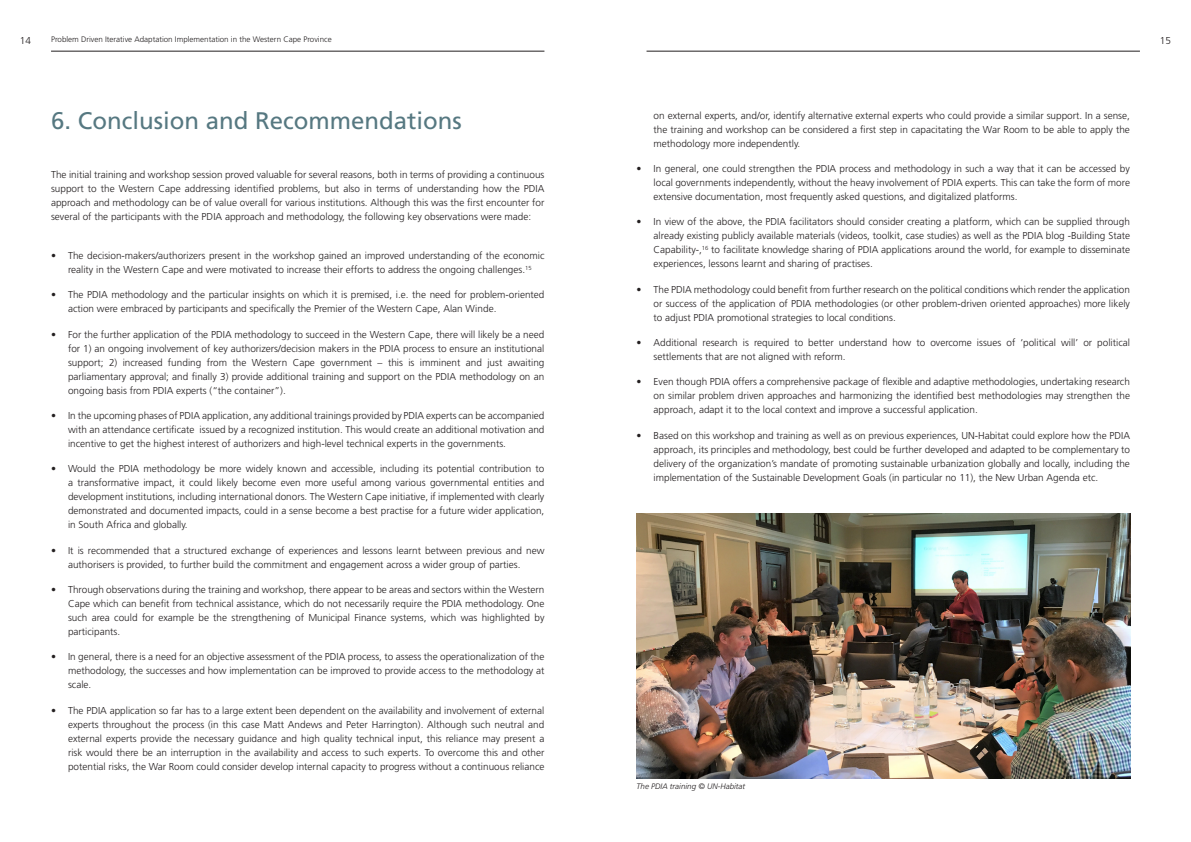
<style>
.page{position:relative;width:1191px;height:842px;background:#fff}
.page>*{position:absolute;margin:0;border:0;box-sizing:border-box;transform-origin:0 0}
.Section_Title{font:24px "Frutiger LT Std";color:#567881}
.Body_Text{font:300 10px/14px "Frutiger LT Std";color:#231f20;text-align:justify}
.t1{font:300 8px "Frutiger LT Std";color:#231f20}
.Sub_Section_title{font:italic 300 8px "Frutiger LT Std";color:#231f20}
</style>
<div class="page">
<hr style="left:51px;top:51px;width:493px;height:1px;background:#231f20">
<hr style="left:646px;top:51px;width:494px;height:1px;background:#231f20">
<img style="left:636px;top:514px;width:494px;height:265px">
<p class="Body_Text" style="left:20px;top:33px;width:13px">14</p>
<p class="t1" style="left:51px;top:35px;width:282px">Problem Driven Iterative Adaptation Implementation in the Western Cape Province</p>
<p class="Body_Text" style="left:1159px;top:33px;width:13px">15</p>
<p class="Section_Title" style="left:51px;top:107px;width:412px">6. Conclusion and Recommendations</p>
<p class="Body_Text" style="left:653px;top:108px;width:478px">on external experts, and/or, identify alternative external experts who could provide a similar support. In a sense, the training and workshop can be considered a first step in capacitating the War Room to be able to apply the methodology more independently.</p>
<p class="Body_Text" style="left:653px;top:162px;width:478px;text-indent:-17px">• In general, one could strengthen the PDIA process and methodology in such a way that it can be accessed by local governments independently, without the heavy involvement of PDIA experts. This can take the form of more extensive documentation, most frequently asked questions, and digitalized platforms.</p>
<p class="Body_Text" style="left:653px;top:215px;width:478px;text-indent:-17px">• In view of the above, the PDIA facilitators should consider creating a platform, which can be supplied through already existing publicly available materials (videos, toolkit, case studies) as well as the PDIA blog -Building State Capability-,<sup>16</sup> to facilitate knowledge sharing of PDIA applications around the world, for example to disseminate experiences, lessons learnt and sharing of practises.</p>
<p class="Body_Text" style="left:653px;top:282px;width:478px;text-indent:-17px">• The PDIA methodology could benefit from further research on the political conditions which render the application or success of the application of PDIA methodologies (or other problem-driven oriented approaches) more likely to adjust PDIA promotional strategies to local conditions.</p>
<p class="Body_Text" style="left:653px;top:336px;width:478px;text-indent:-17px">• Additional research is required to better understand how to overcome issues of ‘political will’ or political settlements that are not aligned with reform.</p>
<p class="Body_Text" style="left:653px;top:375px;width:478px;text-indent:-17px">• Even though PDIA offers a comprehensive package of flexible and adaptive methodologies, undertaking research on similar problem driven approaches and harmonizing the identified best methodologies may strengthen the approach, adapt it to the local context and improve a successful application.</p>
<p class="Body_Text" style="left:653px;top:428px;width:478px;text-indent:-17px">• Based on this workshop and training as well as on previous experiences, UN-Habitat could explore how the PDIA approach, its principles and methodology, best could be further developed and adapted to be complementary to delivery of the organization’s mandate of promoting sustainable urbanization globally and locally, including the implementation of the Sustainable Development Goals (in particular no 11), the New Urban Agenda etc.</p>
<p class="Body_Text" style="left:51px;top:167px;width:495px">The initial training and workshop session proved valuable for several reasons, both in terms of providing a continuous support to the Western Cape addressing identified problems, but also in terms of understanding how the PDIA approach and methodology can be of value overall for various institutions. Although this was the first encounter for several of the participants with the PDIA approach and methodology, the following key observations were made:</p>
<p class="Body_Text" style="left:51px;top:249px;width:495px;text-align:center">• The decision-makers/authorizers present in the workshop gained an improved understanding of the economic reality in the Western Cape and were motivated to increase their efforts to address the ongoing challenges.<sup>15</sup></p>
<p class="Body_Text" style="left:68px;top:288px;width:478px;text-indent:-17px">• The PDIA methodology and the particular insights on which it is premised, i.e. the need for problem-oriented action were embraced by participants and specifically the Premier of the Western Cape, Alan Winde.</p>
<p class="Body_Text" style="left:68px;top:327px;width:478px;text-indent:-17px">• For the further application of the PDIA methodology to succeed in the Western Cape, there will likely be a need for 1) an ongoing involvement of key authorizers/decision makers in the PDIA process to ensure an institutional support; 2) increased funding from the Western Cape government – this is imminent and just awaiting parliamentary approval; and finally 3) provide additional training and support on the PDIA methodology on an ongoing basis from PDIA experts (“the container”).</p>
<p class="Body_Text" style="left:68px;top:409px;width:478px;text-indent:-17px">• In the upcoming phases of PDIA application, any additional trainings provided by PDIA experts can be accompanied with an attendance certificate issued by a recognized institution. This would create an additional motivation and incentive to get the highest interest of authorizers and high-level technical experts in the governments.</p>
<p class="Body_Text" style="left:68px;top:462px;width:478px;text-indent:-17px">• Would the PDIA methodology be more widely known and accessible, including its potential contribution to a transformative impact, it could likely become even more useful among various governmental entities and development institutions, including international donors. The Western Cape initiative, if implemented with clearly demonstrated and documented impacts, could in a sense become a best practise for a future wider application, in South Africa and globally.</p>
<p class="Body_Text" style="left:68px;top:543px;width:478px;text-indent:-17px">• It is recommended that a structured exchange of experiences and lessons learnt between previous and new authorisers is provided, to further build the commitment and engagement across a wider group of parties.</p>
<p class="Body_Text" style="left:68px;top:583px;width:478px;text-indent:-17px">• Through observations during the training and workshop, there appear to be areas and sectors within the Western Cape which can benefit from technical assistance, which do not necessarily require the PDIA methodology. One such area could for example be the strengthening of Municipal Finance systems, which was highlighted by participants.</p>
<p class="Body_Text" style="left:68px;top:650px;width:478px;text-indent:-17px">• In general, there is a need for an objective assessment of the PDIA process, to assess the operationalization of the methodology, the successes and how implementation can be improved to provide access to the methodology at scale.</p>
<p class="Body_Text" style="left:68px;top:703px;width:478px;text-indent:-17px">• The PDIA application so far has to a large extent been dependent on the availability and involvement of external experts throughout the process (in this case Matt Andews and Peter Harrington). Although such neutral and external experts provide the necessary guidance and high quality technical input, this reliance may present a risk would there be an interruption in the availability and access to such experts. To overcome this and other potential risks, the War Room could consider develop internal capacity to progress without a continuous reliance</p>
<p class="Sub_Section_title" style="left:636px;top:782px;width:110px">The PDIA training © UN-Habitat</p>
</div>
